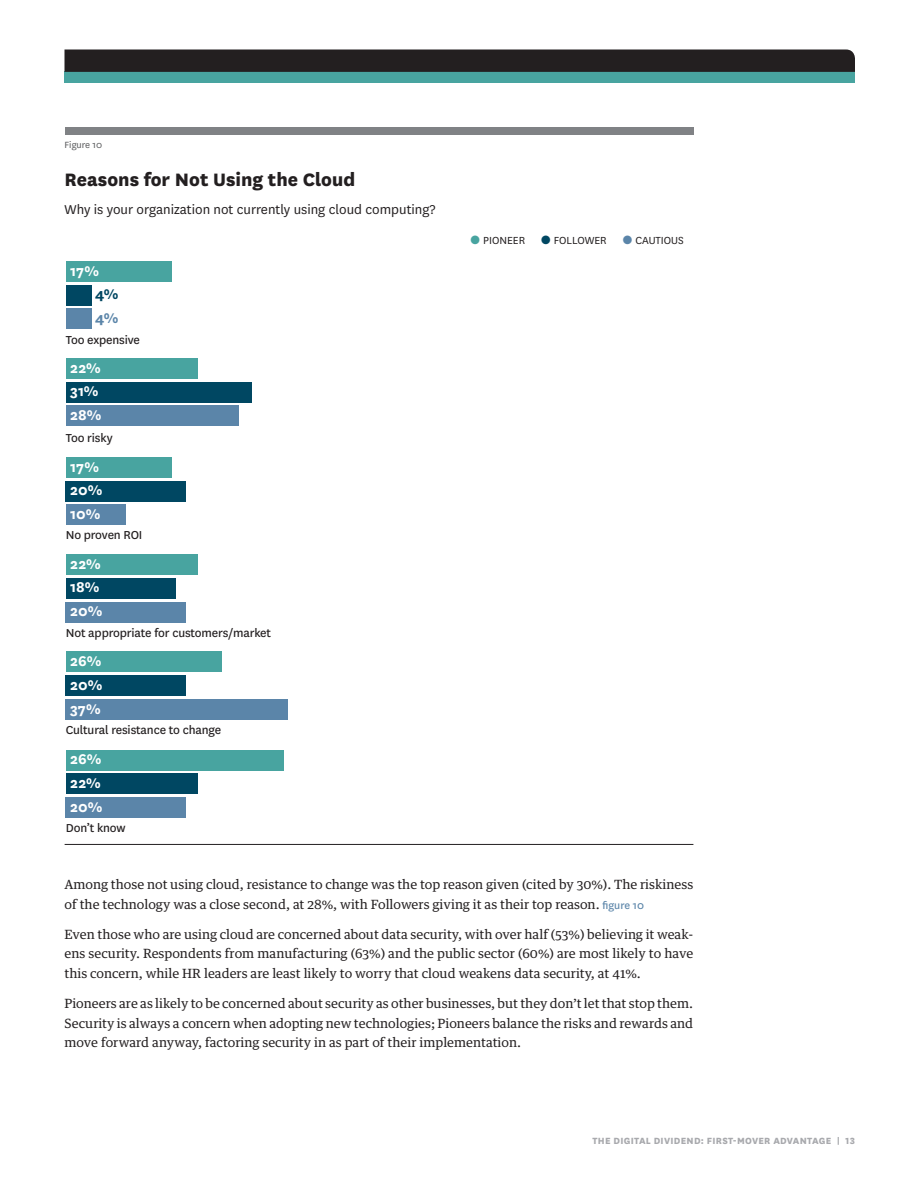
<style>
.page{position:relative;width:918px;height:1188px;background:#fff}
.page>*{position:absolute;margin:0;border:0;box-sizing:border-box;transform-origin:0 0}
.t1{font:800 21px "National HBR";color:#231f20}
.t2{font:700 16.5px/23.7px "National HBR";color:#fff}
.t3{font:15px "National HBR";color:#231f20}
.t4{font:13.5px "National HBR";letter-spacing:-.01em;color:#231f20}
.body_no_indent{font:12.75px/19.5px "Guardian Text Egyp HBR";color:#231f20;text-align:justify}
.t5{font:12px "National HBR";color:#231f20}
.t6{font:800 10.5px "National HBR";letter-spacing:.025em;color:#a8a9ad}
.t7{font:10.5px "National HBR";color:#57585a}
.s1{color:#004762}
.s2{color:#5b85a9}
.s3{color:#48a4a0}
.s4{font-family:"National HBR";font-size:12px;color:#5b85a9}
</style>
<div class="page">
<div style="left:64px;top:72px;width:791px;height:11px;background:#48a4a0"></div>
<div style="left:64px;top:50px;width:791px;height:22px;background:#231f20"></div>
<div style="left:65px;top:127px;width:628px;height:8px;background:#808285"></div>
<div style="left:66px;top:261px;width:106px;height:21px;background:#48a4a0"></div>
<div style="left:66px;top:285px;width:25px;height:21px;background:#004762"></div>
<div style="left:66px;top:309px;width:25px;height:20px;background:#5b85a9"></div>
<div style="left:66px;top:358px;width:132px;height:21px;background:#48a4a0"></div>
<div style="left:66px;top:382px;width:185px;height:20px;background:#004762"></div>
<div style="left:66px;top:405px;width:172px;height:21px;background:#5b85a9"></div>
<div style="left:66px;top:457px;width:106px;height:21px;background:#48a4a0"></div>
<div style="left:66px;top:481px;width:120px;height:20px;background:#004762"></div>
<div style="left:66px;top:504px;width:59px;height:21px;background:#5b85a9"></div>
<div style="left:66px;top:554px;width:132px;height:21px;background:#48a4a0"></div>
<div style="left:66px;top:578px;width:110px;height:21px;background:#004762"></div>
<div style="left:66px;top:602px;width:120px;height:20px;background:#5b85a9"></div>
<div style="left:66px;top:652px;width:156px;height:20px;background:#48a4a0"></div>
<div style="left:66px;top:675px;width:120px;height:21px;background:#004762"></div>
<div style="left:66px;top:699px;width:222px;height:20px;background:#5b85a9"></div>
<div style="left:66px;top:750px;width:218px;height:20px;background:#48a4a0"></div>
<div style="left:66px;top:773px;width:132px;height:21px;background:#004762"></div>
<div style="left:66px;top:797px;width:120px;height:21px;background:#5b85a9"></div>
<hr style="left:65px;top:844px;width:628px;height:1px;background:#231f20">
<p class="t7" style="left:65px;top:138px;width:39px">Figure 10</p>
<p class="t1" style="left:65px;top:164px;width:292px">Reasons for Not Using the Cloud</p>
<p class="t3" style="left:65px;top:200px;width:372px">Why is your organization not currently using cloud computing?</p>
<p class="t2" style="left:95px;top:258px;width:25px;text-indent:-25px">17%<br><span class="s1">4%<br></span><span class="s2">4%</span></p>
<p class="t2" style="left:70px;top:354px;width:33px">22%<br>31%<br>28%</p>
<p class="t4" style="left:66px;top:331px;width:76px">Too expensive</p>
<p class="t4" style="left:66px;top:429px;width:48px">Too risky</p>
<p class="t2" style="left:70px;top:453px;width:34px">17%<br>20%<br>10%</p>
<p class="t2" style="left:70px;top:551px;width:34px">22%<br>18%<br>20%</p>
<p class="t2" style="left:70px;top:648px;width:34px;text-align:justify">26% 20% 37%</p>
<p class="t2" style="left:70px;top:746px;width:34px;text-align:justify">26% 22% 20%</p>
<p class="t4" style="left:66px;top:526px;width:78px">No proven ROI</p>
<p class="t4" style="left:66px;top:624px;width:207px">Not appropriate for customers/market</p>
<p class="t4" style="left:66px;top:721px;width:157px">Cultural resistance to change</p>
<p class="t4" style="left:66px;top:819px;width:62px">Don’t know</p>
<p class="t5" style="left:470px;top:232px;width:56px"><span class="s3">●</span> PIONEER</p>
<p class="t5" style="left:541px;top:232px;width:67px"><span class="s1">●</span> FOLLOWER</p>
<p class="t5" style="left:623px;top:232px;width:62px"><span class="s2">●</span> CAUTIOUS</p>
<p class="body_no_indent" style="left:64px;top:873px;width:630px">Among those not using cloud, resistance to change was the top reason given (cited by 30%). The riskiness of the technology was a close second, at 28%, with Followers giving it as their top reason. <span class="s4">figure 10</span></p>
<p class="body_no_indent" style="left:64px;top:923px;width:630px">Even those who are using cloud are concerned about data security, with over half (53%) believing it weak&shy;ens security. Respondents from manufacturing (63%) and the public sector (60%) are most likely to have this concern, while HR leaders are least likely to worry that cloud weakens data security, at 41%.</p>
<p class="body_no_indent" style="left:64px;top:993px;width:630px">Pioneers are as likely to be concerned about security as other businesses, but they don’t let that stop them.<br>Security is always a concern when adopting new technologies; Pioneers balance the risks and rewards and move forward anyway, factoring security in as part of their implementation.</p>
<p class="t6" style="left:593px;top:1134px;width:264px">THE DIGITAL DIVIDEND: FIRST-MOVER ADVANTAGE | 13</p>
</div>
